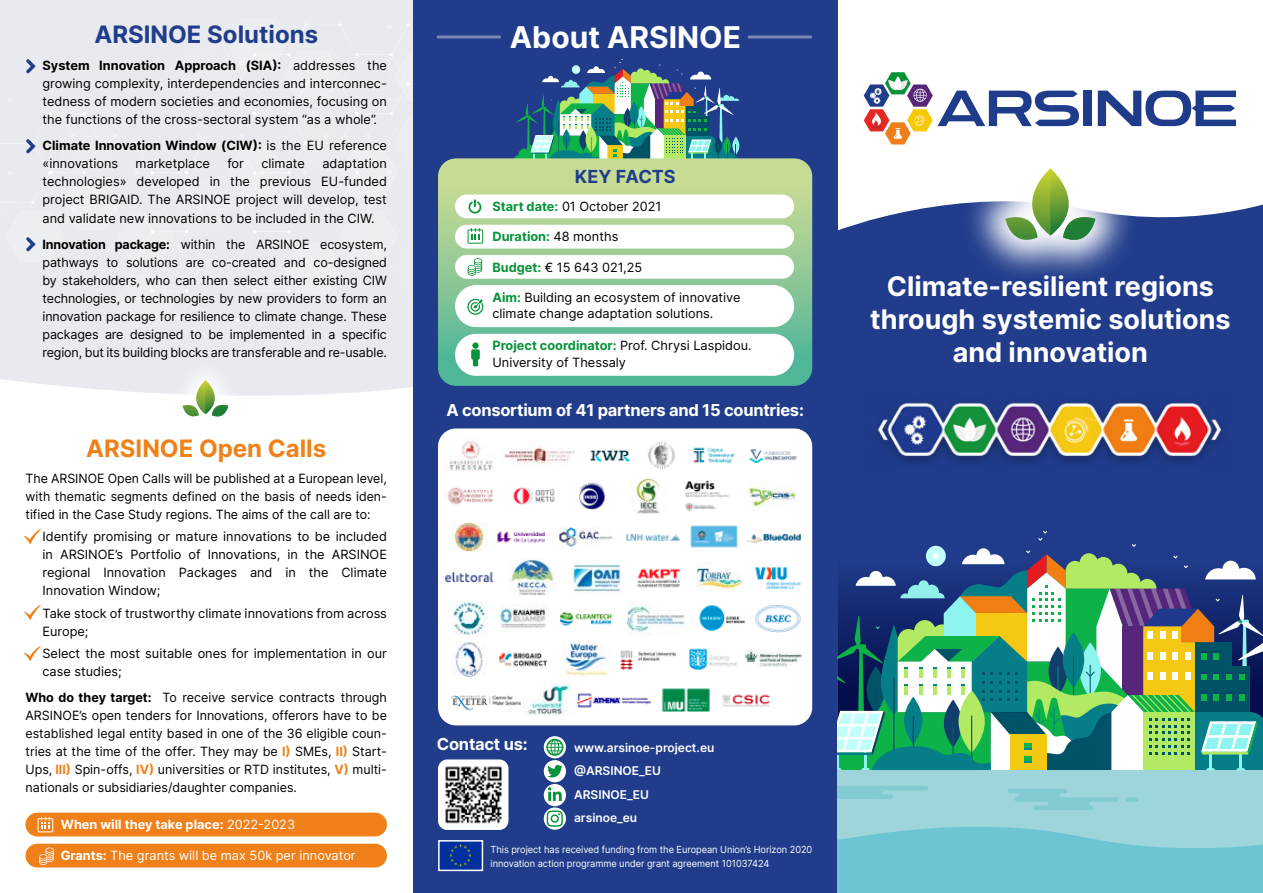
<style>
.page{position:relative;width:1263px;height:893px;background:#fff}
.page>*{position:absolute;margin:0;border:0;box-sizing:border-box;transform-origin:0 0}
.t1{font:700 30px "Inter";color:#fff}
.t2{font:700 27px/33px "Inter";color:#fff;text-align:center}
.t3{font:700 24px "Inter";color:#f0801a}
.t4{font:700 24px "Inter";color:#203c8b}
.t5{font:700 18px "Inter";letter-spacing:-.005em;color:#203c8b}
.t6{font:700 16.5px "Inter";letter-spacing:-.015em;color:#fff}
.t7{font:12.75px/18px "Inter";color:#000;text-align:justify}
.t8{font:700 12.75px/18px "Inter";color:#000}
.t9{font:12.75px "Inter";color:#fff}
.t10{font:700 12.75px "Inter";color:#fff}
.t11{font:700 12.75px "Inter";color:#079339}
.t12{font:600 12px/23.2px "Inter";color:#fff}
.t13{font:9.75px/13.5px "Inter";letter-spacing:-.005em;color:#fff;scale:.95 1}
.s1{font-weight:700}
.s2{font-weight:400}
.s3{font-weight:700;color:#f0801a}
.s4{font-weight:700;color:#079339}
.s5{font-weight:400;color:#000}
</style>
<div class="page">
<svg style="left:0;top:357px;width:413px;height:511px"></svg>
<div style="left:0;top:0;width:413px;height:357px;background:#e8eaef"></div>
<div style="left:413px;top:0;width:425px;height:893px;background:#203c8b"></div>
<div style="left:838px;top:203px;width:425px;height:180px;background:#203c8b"></div>
<div style="left:1083px;top:91px;width:9px;height:35px;background:#1f3c8b"></div>
<svg style="left:1098px;top:91px;width:138px;height:35px"></svg>
<svg style="left:864px;top:72px;width:215px;height:72px"></svg>
<div style="left:838px;top:813px;width:425px;height:80px;background:#6bc5d3"></div>
<div style="left:838px;top:383px;width:425px;height:356px;background:#203c8b"></div>
<svg style="left:838px;top:531px;width:425px;height:317px"></svg>
<svg style="left:961px;top:124px;width:178px;height:160px"></svg>
<svg style="left:1005px;top:168px;width:90px;height:80px"></svg>
<img style="left:877px;top:402px;width:345px;height:61px">
<svg style="left:514px;top:59px;width:225px;height:99px"></svg>
<svg style="left:438px;top:158px;width:374px;height:228px;background:#9bcc97"></svg>
<div style="left:455px;top:195px;width:339px;height:23px;background:#fff;border-radius:12px"></div>
<div style="left:26px;top:813px;width:361px;height:23px;background:#f0801a;border-radius:12px"></div>
<div style="left:26px;top:844px;width:361px;height:23px;background:#f0801a;border-radius:12px"></div>
<div style="left:455px;top:225px;width:339px;height:24px;background:#fff;border-radius:12px"></div>
<div style="left:455px;top:255px;width:339px;height:24px;background:#fff;border-radius:12px"></div>
<div style="left:455px;top:285px;width:339px;height:42px;background:#fff;border-radius:21px"></div>
<div style="left:455px;top:334px;width:339px;height:42px;background:#fff;border-radius:21px"></div>
<svg style="left:467px;top:228px;width:16px;height:16px"></svg>
<svg style="left:468px;top:258px;width:14px;height:18px"></svg>
<svg style="left:468px;top:199px;width:13px;height:15px"></svg>
<svg style="left:467px;top:299px;width:16px;height:16px"></svg>
<svg style="left:471px;top:349px;width:9px;height:17px"></svg>
<svg style="left:472px;top:342px;width:7px;height:7px"></svg>
<div style="left:438px;top:428px;width:374px;height:297px;background:#fff;border-radius:18px"></div>
<img style="left:449px;top:437px;width:44px;height:34px">
<img style="left:513px;top:487px;width:42px;height:18px">
<img style="left:559px;top:527px;width:52px;height:19px">
<img style="left:637px;top:568px;width:44px;height:20px">
<img style="left:699px;top:605px;width:47px;height:26px">
<img style="left:744px;top:649px;width:58px;height:18px">
<img style="left:504px;top:447px;width:71px;height:17px">
<img style="left:579px;top:482px;width:26px;height:28px">
<img style="left:626px;top:533px;width:54px;height:8px">
<img style="left:697px;top:563px;width:47px;height:28px">
<img style="left:755px;top:605px;width:46px;height:28px">
<img style="left:451px;top:695px;width:70px;height:16px">
<img style="left:590px;top:450px;width:40px;height:12px">
<svg style="left:638px;top:513px;width:21px;height:1px"></svg>
<img style="left:631px;top:478px;width:29px;height:35px">
<img style="left:690px;top:525px;width:48px;height:23px">
<img style="left:755px;top:567px;width:46px;height:23px">
<img style="left:453px;top:641px;width:31px;height:36px">
<img style="left:527px;top:682px;width:45px;height:34px">
<img style="left:648px;top:441px;width:27px;height:28px">
<img style="left:685px;top:480px;width:45px;height:32px">
<img style="left:746px;top:533px;width:55px;height:10px">
<img style="left:499px;top:652px;width:48px;height:15px">
<img style="left:577px;top:693px;width:73px;height:15px">
<img style="left:693px;top:447px;width:42px;height:17px">
<img style="left:749px;top:481px;width:47px;height:26px">
<img style="left:563px;top:642px;width:45px;height:34px">
<img style="left:662px;top:688px;width:47px;height:24px">
<img style="left:749px;top:449px;width:48px;height:15px">
<img style="left:620px;top:650px;width:56px;height:20px">
<img style="left:722px;top:694px;width:48px;height:13px">
<img style="left:689px;top:648px;width:47px;height:22px">
<img style="left:447px;top:487px;width:46px;height:18px">
<img style="left:452px;top:522px;width:41px;height:29px">
<img style="left:497px;top:531px;width:48px;height:13px">
<img style="left:445px;top:571px;width:48px;height:12px">
<img style="left:509px;top:559px;width:46px;height:36px">
<img style="left:573px;top:560px;width:48px;height:34px">
<img style="left:453px;top:601px;width:34px;height:34px">
<img style="left:499px;top:604px;width:48px;height:24px">
<img style="left:560px;top:611px;width:51px;height:16px">
<img style="left:627px;top:602px;width:57px;height:33px">
<svg style="left:438px;top:840px;width:46px;height:32px"></svg>
<svg style="left:544px;top:736px;width:22px;height:22px"></svg>
<div style="left:544px;top:760px;width:22px;height:22px;background:#fff;border-radius:50%"></div>
<div style="left:544px;top:784px;width:22px;height:22px;background:#fff;border-radius:50%"></div>
<svg style="left:544px;top:807px;width:22px;height:23px"></svg>
<svg style="left:546px;top:739px;width:17px;height:17px"></svg>
<svg style="left:547px;top:765px;width:15px;height:12px"></svg>
<svg style="left:548px;top:787px;width:14px;height:14px"></svg>
<svg style="left:547px;top:810px;width:16px;height:17px"></svg>
<hr style="left:438px;top:35px;width:62px;height:3px;background:#fff">
<hr style="left:749px;top:35px;width:62px;height:3px;background:#fff">
<div style="left:0;top:14px;width:413px;height:318px;background:#e8eaef"></div>
<svg style="left:24px;top:529px;width:17px;height:15px"></svg>
<svg style="left:24px;top:605px;width:17px;height:15px"></svg>
<svg style="left:24px;top:646px;width:17px;height:15px"></svg>
<svg style="left:38px;top:817px;width:15px;height:15px"></svg>
<svg style="left:39px;top:847px;width:15px;height:18px"></svg>
<div style="left:161px;top:358px;width:89px;height:81px;background:linear-gradient(to right,#f5f5f8,#f4f5f7)"></div>
<svg style="left:183px;top:380px;width:45px;height:41px"></svg>
<img style="left:438px;top:759px;width:70px;height:71px">
<h3 class="t4" style="left:94px;top:17px;width:225px">ARSINOE Solutions</h3>
<p class="t7" style="left:43px;top:56px;width:346px"><span class="s1">System Innovation Approach (SIA):</span> addresses the growing complexity, interdependencies and interconnec&shy;tedness of modern societies and economies, focusing on the functions of the cross-sectoral system “as a whole”.</p>
<p class="t8" style="left:43px;top:137px;width:346px">Climate Innovation Window (CIW): <span class="s2">is the EU reference «innovations</span></p>
<p class="t7" style="left:136px;top:155px;width:76px">marketplace</p>
<p class="t7" style="left:227px;top:155px;width:18px">for</p>
<p class="t7" style="left:261px;top:155px;width:45px">climate</p>
<p class="t7" style="left:43px;top:155px;width:346px;text-indent:280px">adaptation technologies» developed in the previous EU-funded project BRIGAID. The ARSINOE project will develop, test and validate new innovations to be included in the CIW.</p>
<p class="t7" style="left:43px;top:235px;width:346px"><span class="s1">Innovation package:</span> within the ARSINOE ecosystem, pathways to solutions are co-created and co-designed by stakeholders, who can then select either existing CIW technologies, or technologies by new providers to form an innovation package for resilience to climate change. These packages are designed to be implemented in a specific region, but its building blocks are transferable and re-usable.</p>
<h3 class="t3" style="left:86px;top:430px;width:242px">ARSINOE Open Calls</h3>
<p class="t7" style="left:26px;top:469px;width:363px">The ARSINOE Open Calls will be published at a European level, with thematic segments defined on the basis of needs iden&shy;tified in the Case Study regions. The aims of the call are to:</p>
<p class="t7" style="left:43px;top:527px;width:346px">Identify promising or mature innovations to be included in ARSINOE’s Portfolio of Innovations, in the ARSINOE regional Innovation Packages and in the Climate Innovation Window;</p>
<p class="t7" style="left:43px;top:604px;width:346px">Take stock of trustworthy climate innovations from across<br>Europe;</p>
<p class="t7" style="left:43px;top:644px;width:346px">Select the most suitable ones for implementation in our case studies;</p>
<p class="t7" style="left:26px;top:688px;width:363px"><span class="s1">Who do they target:</span> To receive service contracts through ARSINOE’s open tenders for Innovations, offerors have to be established legal entity based in one of the 36 eligible coun&shy;tries at the time of the offer. They may be <span class="s3">I)</span> SMEs, <span class="s3">II)</span> Start-Ups, <span class="s3">III)</span> Spin-offs, <span class="s3">IV)</span> universities or RTD institutes, <span class="s3">V)</span> multi&shy;nationals or subsidiaries/daughter companies.</p>
<p class="t10" style="left:61px;top:815px;width:236px">When will they take place: <span class="s2">2022-2023</span></p>
<p class="t9" style="left:61px;top:846px;width:296px"><span class="s1">Grants:</span> The grants will be max 50k per innovator</p>
<h1 class="t1" style="left:510px;top:15px;width:233px">About ARSINOE</h1>
<h3 class="t5" style="left:575px;top:163px;width:102px">KEY FACTS</h3>
<p class="t7" style="left:492px;top:197px;width:171px"><span class="s4">Start date:</span> 01 October 2021</p>
<p class="t11" style="left:492px;top:227px;width:127px">Duration: <span class="s5">48 months</span></p>
<p class="t7" style="left:492px;top:258px;width:151px"><span class="s4">Budget:</span> € 15 643 021,25</p>
<p class="t7" style="left:492px;top:289px;width:250px;line-height:16.5px"><span class="s4">Aim:</span> Building an ecosystem of innovative climate change adaptation solutions.</p>
<p class="t7" style="left:492px;top:337px;width:261px;line-height:16.5px"><span class="s4">Project coordinator:</span> Prof. Chrysi Laspidou.<br>University of Thessaly</p>
<p class="t6" style="left:446px;top:398px;width:359px">A consortium of 41 partners and 15 countries:</p>
<p class="t6" style="left:437px;top:731px;width:92px">Contact us:</p>
<p class="t12" style="left:574px;top:736px;width:142px">www.arsinoe-project.eu @ARSINOE_EU<br>ARSINOE_EU arsinoe_eu</p>
<p class="t13" style="left:490px;top:842px;width:340px">This project has received funding from the European Union’s Horizon 2020 innovation action programme under grant agreement 101037424</p>
<h2 class="t2" style="left:870px;top:269px;width:362px">Climate-resilient regions through systemic solutions and innovation</h2>
</div>
